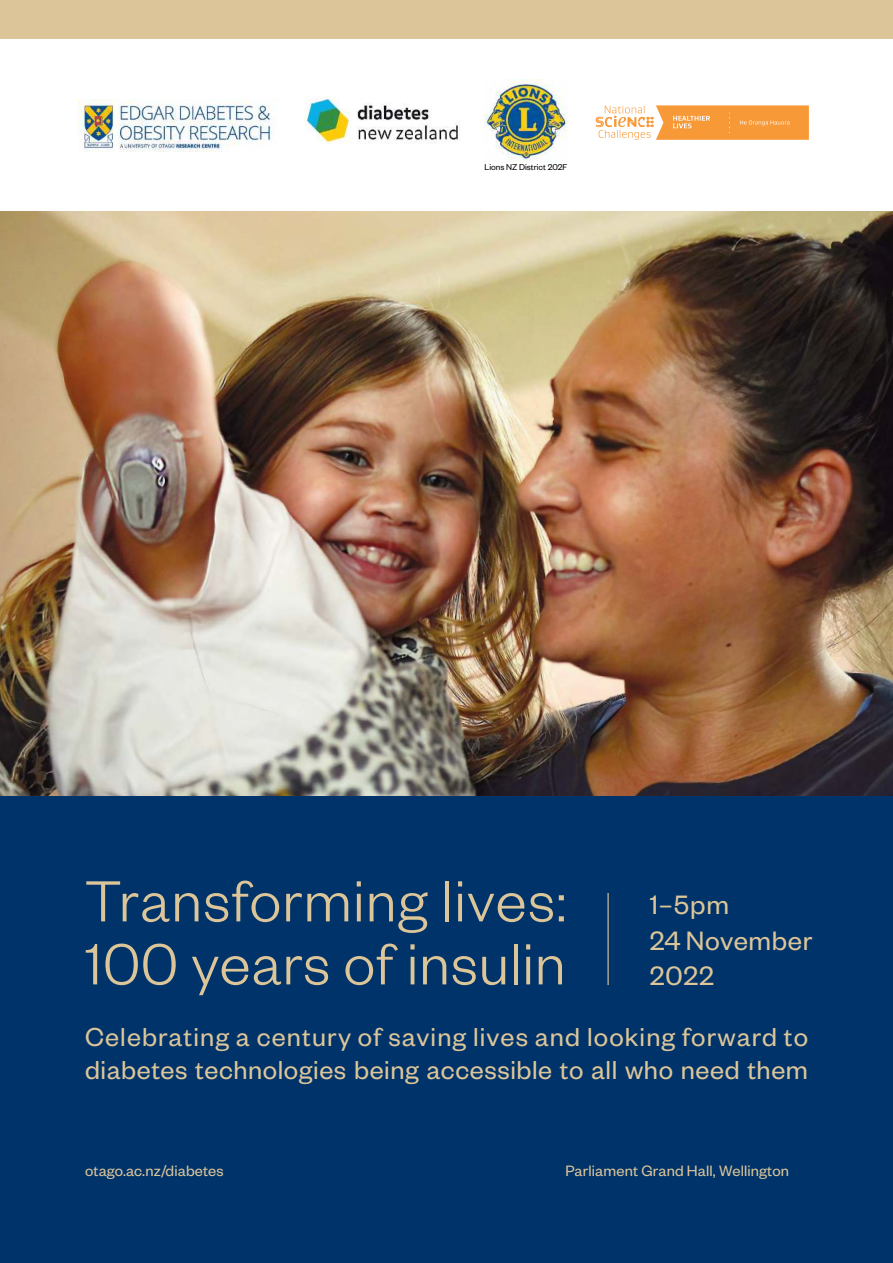
<style>
.page{position:relative;width:893px;height:1263px;background:#fff}
.page>*{position:absolute;margin:0;border:0;box-sizing:border-box;transform-origin:0 0}
.t1{font:300 63.6px/63px "Founders Grotesk";letter-spacing:.015em;color:#dcc699}
.t2{font:29.25px/35.2px "Founders Grotesk";letter-spacing:.02em;color:#dcc699}
.t3{font:28.5px/32.5px "Founders Grotesk";letter-spacing:.025em;color:#dcc699}
.t4{font:16.5px "Founders Grotesk";letter-spacing:.01em;color:#dcc699}
.t5{font:9.3px "Founders Grotesk";color:#000}
</style>
<div class="page">
<div style="left:0;top:0;width:893px;height:38px;background:#dcc699"></div>
<img style="left:0;top:211px;width:893px;height:585px">
<div style="left:0;top:796px;width:893px;height:467px;background:#00336a"></div>
<svg style="left:596px;top:105px;width:213px;height:35px"></svg>
<img style="left:304px;top:97px;width:157px;height:47px">
<img style="left:484px;top:79px;width:83px;height:82px">
<img style="left:79px;top:99px;width:196px;height:52px">
<hr style="left:607px;top:893px;width:2px;height:92px;background:#dcc699">
<p class="t5" style="left:484px;top:164px;width:84px">Lions NZ District 202F</p>
<h1 class="t1" style="left:85px;top:875px;width:483px">Transforming lives:<br>100 years of insulin</h1>
<p class="t3" style="left:85px;top:1023px;width:724px">Celebrating a century of saving lives and looking forward to diabetes technologies being accessible to all who need them</p>
<p class="t2" style="left:650px;top:890px;width:164px">1–5pm<br>24 November<br>2022</p>
<p class="t4" style="left:85px;top:1165px;width:140px">otago.ac.nz/diabetes</p>
<p class="t4" style="left:566px;top:1165px;width:225px">Parliament Grand Hall, Wellington</p>
</div>
